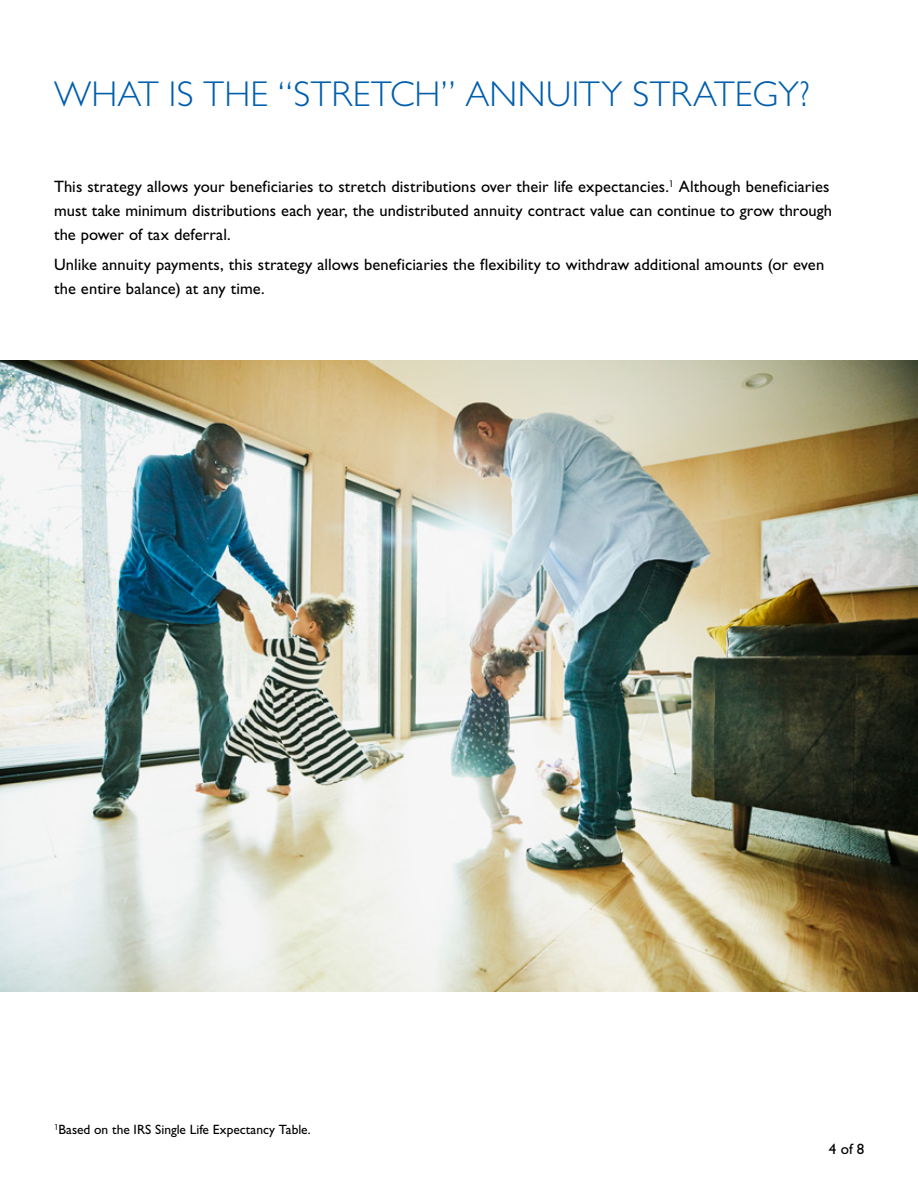
<style>
.page{position:relative;width:918px;height:1188px;background:#fff}
.page>*{position:absolute;margin:0;border:0;box-sizing:border-box;transform-origin:0 0}
.Headline{font:300 36px "Gill Sans Std";letter-spacing:.005em;color:#005ead}
.Text{font:16.5px/24px "Gill Sans Std";letter-spacing:.005em;color:#000}
.t1{font:15px "Gill Sans Std";color:#000}
.Footnotes{font:13.5px "Gill Sans Std";color:#000}
</style>
<div class="page">
<img style="left:0;top:361px;width:918px;height:630px">
<p class="Headline" style="left:54px;top:73px;width:758px">WHAT IS THE “STRETCH” ANNUITY STRATEGY?</p>
<p class="Text" style="left:54px;top:174px;width:780px">This strategy allows your beneficiaries to stretch distributions over their life expectancies.<sup>1</sup> Although beneficiaries must take minimum distributions each year, the undistributed annuity contract value can continue to grow through the power of tax deferral.</p>
<p class="Text" style="left:54px;top:253px;width:772px">Unlike annuity payments, this strategy allows beneficiaries the flexibility to withdraw additional amounts (or even the entire balance) at any time.</p>
<p class="Footnotes" style="left:54px;top:1122px;width:258px"><sup>1</sup>Based on the IRS Single Life Expectancy Table.</p>
<p class="t1" style="left:829px;top:1141px;width:37px">4 of 8</p>
</div>
